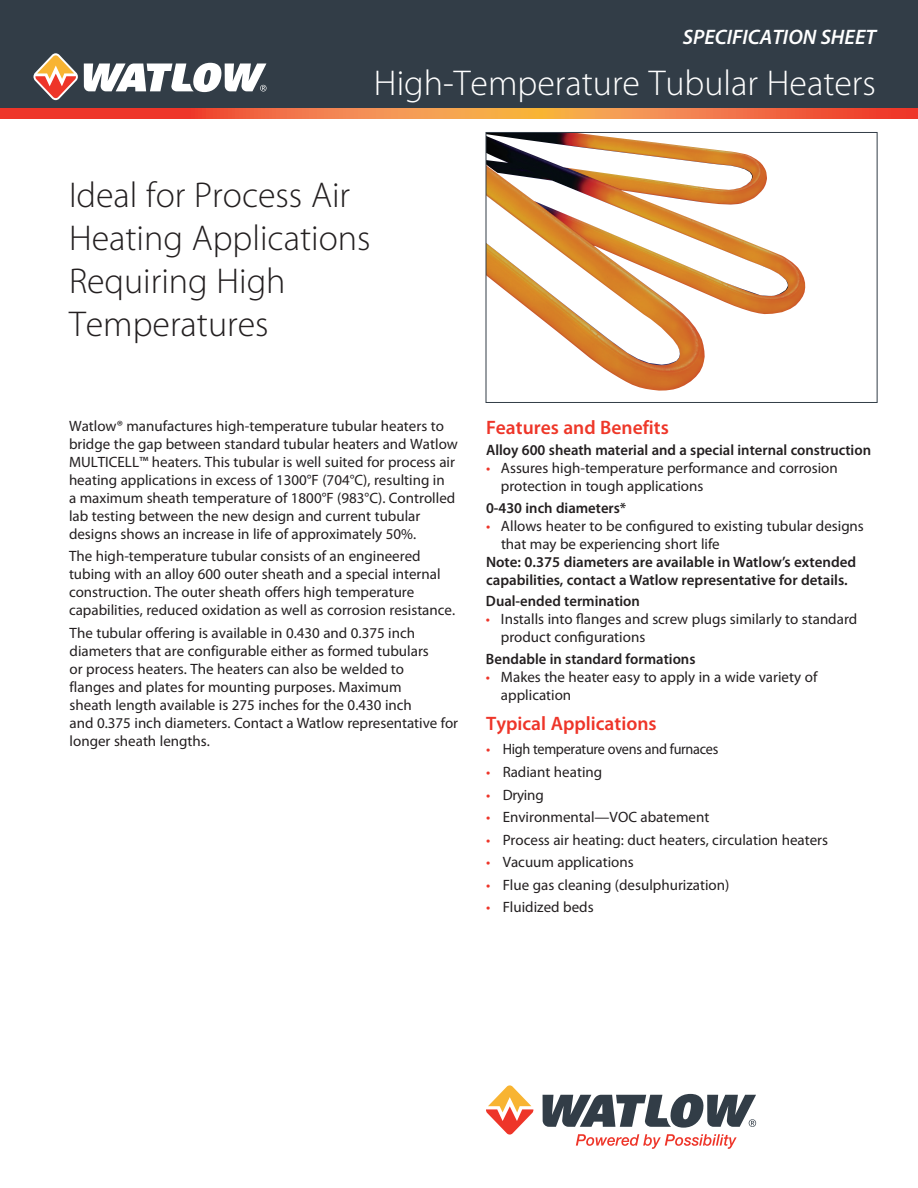
<style>
.page{position:relative;width:918px;height:1188px;background:#fff}
.page>*{position:absolute;margin:0;border:0;box-sizing:border-box;transform-origin:0 0}
.t1{font:300 36px/43.2px "Myriad Pro";color:#231f20}
.t2{font:300 36px "Myriad Pro";color:#fff}
.t3{font:italic 600 21px "Myriad Pro";color:#fff}
.t4{font:600 19.5px "Myriad Pro";color:#ee3829}
.t5{font:600 19.5px "Myriad Pro";color:#ee3529}
.t6{font:15px/18px "Myriad Pro";color:#231f20}
.t7{font:600 15px/18px "Myriad Pro";color:#231f20}
.t8{font:15px "Myriad Pro";letter-spacing:-.02em;color:#231f20;scale:.95 1}
.s1{color:#ee3529}
</style>
<div class="page">
<div style="left:0;top:0;width:918px;height:108px;background:#323d47"></div>
<svg style="left:84px;top:63px;width:183px;height:29px"></svg>
<svg style="left:33px;top:53px;width:45px;height:47px"></svg>
<svg style="left:0;top:108px;width:918px;height:11px;background:#f16e3f"></svg>
<svg style="left:543px;top:1094px;width:213px;height:34px"></svg>
<svg style="left:486px;top:1085px;width:48px;height:50px"></svg>
<svg style="left:576px;top:1134px;width:161px;height:15px"></svg>
<img style="left:488px;top:134px;width:317px;height:257px">
<div style="left:486px;top:132px;width:392px;height:271px;border:1px solid #323d47"></div>
<h2 class="t3" style="left:683px;top:24px;width:195px">SPECIFICATION SHEET</h2>
<h1 class="t2" style="left:374px;top:64px;width:504px">High-Temperature Tubular Heaters</h1>
<h1 class="t1" style="left:69px;top:174px;width:303px">Ideal for Process Air<br>Heating Applications<br>Requiring High<br>Temperatures</h1>
<p class="t6" style="left:69px;top:416px;width:390px">Watlow® manufactures high-temperature tubular heaters to bridge the gap between standard tubular heaters and Watlow MULTICELL™ heaters. This tubular is well suited for process air heating applications in excess of 1300°F (704°C), resulting in<br>a maximum sheath temperature of 1800°F (983°C). Controlled lab testing between the new design and current tubular designs shows an increase in life of approximately 50%.</p>
<p class="t6" style="left:69px;top:547px;width:388px">The high-temperature tubular consists of an engineered tubing with an alloy 600 outer sheath and a special internal construction. The outer sheath offers high temperature capabilities, reduced oxidation as well as corrosion resistance.</p>
<p class="t6" style="left:70px;top:623px;width:390px">The tubular offering is available in 0.430 and 0.375 inch diameters that are configurable either as formed tubulars<br>or process heaters. The heaters can also be welded to<br>flanges and plates for mounting purposes. Maximum<br>sheath length available is 275 inches for the 0.430 inch<br>and 0.375 inch diameters. Contact a Watlow representative for longer sheath lengths.</p>
<h3 class="t4" style="left:486px;top:415px;width:184px"><span class="s1">Featur</span>es and Benefit<span class="s1">s</span></h3>
<p class="t7" style="left:486px;top:441px;width:387px">Alloy 600 sheath material and a special internal construction</p>
<p class="t6" style="left:501px;top:459px;width:338px;text-indent:-15px"><span class="s1">•</span> Assures high-temperature performance and corrosion protection in tough applications</p>
<p class="t7" style="left:486px;top:498px;width:142px">0-430 inch diameters*</p>
<p class="t6" style="left:501px;top:516px;width:364px;text-indent:-15px"><span class="s1">•</span> Allows heater to be configured to existing tubular designs that may be experiencing short life</p>
<p class="t7" style="left:486px;top:552px;width:372px">Note: 0.375 diameters are available in Watlow’s extended capabilities, contact a Watlow representative for details.</p>
<p class="t7" style="left:486px;top:592px;width:155px">Dual-ended termination</p>
<p class="t6" style="left:501px;top:610px;width:358px;text-indent:-15px"><span class="s1">•</span> Installs into flanges and screw plugs similarly to standard product configurations</p>
<p class="t7" style="left:486px;top:649px;width:211px">Bendable in standard formations</p>
<p class="t6" style="left:501px;top:667px;width:318px;text-indent:-15px"><span class="s1">•</span> Makes the heater easy to apply in a wide variety of application</p>
<h3 class="t5" style="left:486px;top:711px;width:172px">Typical Applications</h3>
<p class="t8" style="left:486px;top:740px;width:246px"><span class="s1">•</span> High temperature ovens and furnaces</p>
<p class="t6" style="left:486px;top:763px;width:118px"><span class="s1">•</span> Radiant heating</p>
<p class="t6" style="left:486px;top:785px;width:59px"><span class="s1">•</span> Drying</p>
<p class="t6" style="left:486px;top:808px;width:225px"><span class="s1">•</span> Environmental—VOC abatement</p>
<p class="t6" style="left:486px;top:830px;width:343px"><span class="s1">•</span> Process air heating: duct heaters, circulation heaters</p>
<p class="t6" style="left:486px;top:853px;width:149px"><span class="s1">•</span> Vacuum applications</p>
<p class="t6" style="left:486px;top:875px;width:245px"><span class="s1">•</span> Flue gas cleaning (desulphurization)</p>
<p class="t6" style="left:486px;top:898px;width:109px"><span class="s1">•</span> Fluidized beds</p>
</div>
